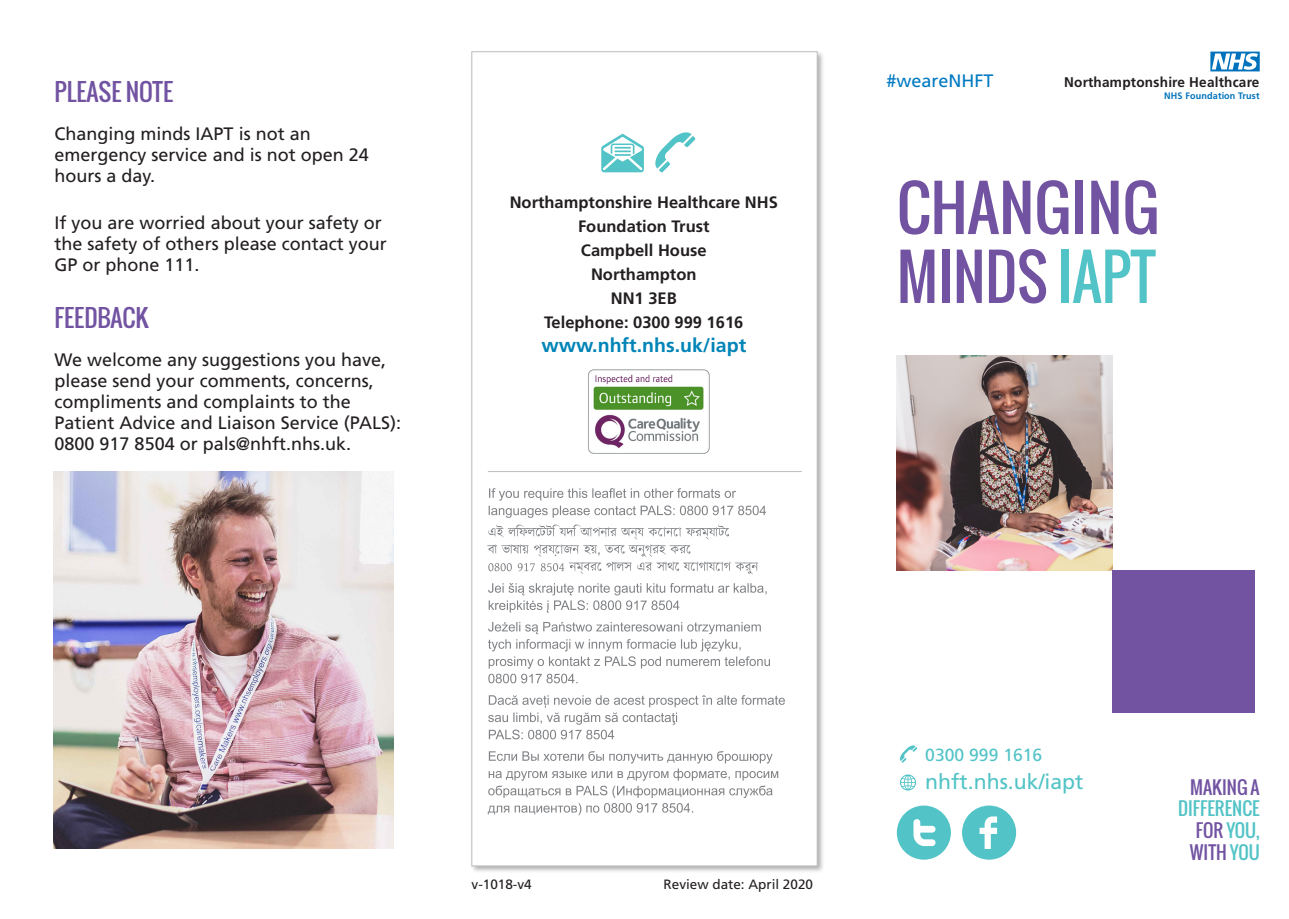
<style>
.page{position:relative;width:1289px;height:919px;background:#fff}
.page>*{position:absolute;margin:0;border:0;box-sizing:border-box;transform-origin:0 0}
.t1{font:60.9px "Oswald";color:#7153a2;scale:.94 1}
.t2{font:60.9px "Oswald";color:#7153a2}
.Paragraph_Style_1{font:24px "Oswald";color:#7153a2}
.t3{font:21.3px "Frutiger LT Std";color:#52c3c6}
.t4{font:700 19.5px "Frutiger LT Std";color:#0084b7}
.Paragraph_Style_2{font:18px/21px "Frutiger LT Std";color:#231f20}
.t5{font:18px/21.6px "Oswald";color:#52c3c6;text-align:right}
.t6{font:18px "Frutiger LT Std";color:#007ac2}
.t7{font:18px "Oswald";color:#7153a2}
.t8{font:17.55px "Frutiger LT Std";color:#52c3c6}
.t9{font:700 16.5px/24px "Frutiger LT Std";color:#231f20;text-align:center}
.t10{font:700 13.95px "Frutiger";color:#231f20}
.t11{font:13.5px "Frutiger LT Std";color:#231f20}
.t12{font:700 9.3px "Frutiger";color:#0072bc}
.s1{color:#52c3c6}
.s2{color:#7153a2}
</style>
<div class="page">
<img style="left:896px;top:355px;width:215px;height:215px">
<div style="left:1112px;top:570px;width:142px;height:142px;background:#7153a2"></div>
<svg style="left:896px;top:805px;width:54px;height:54px"></svg>
<svg style="left:962px;top:805px;width:54px;height:54px"></svg>
<svg style="left:900px;top:745px;width:17px;height:17px"></svg>
<svg style="left:900px;top:774px;width:16px;height:16px"></svg>
<div style="left:470px;top:50px;width:355px;height:823px;background:#231f20;opacity:.35"></div>
<div style="left:471px;top:52px;width:346px;height:814px;background:#fff;border:1px solid #bcbdc0"></div>
<svg style="left:655px;top:132px;width:40px;height:40px"></svg>
<svg style="left:601px;top:134px;width:43px;height:38px"></svg>
<svg style="left:488px;top:751px;width:290px;height:64px"></svg>
<svg style="left:488px;top:695px;width:297px;height:44px"></svg>
<svg style="left:488px;top:622px;width:282px;height:61px"></svg>
<svg style="left:488px;top:583px;width:278px;height:29px"></svg>
<svg style="left:487px;top:524px;width:271px;height:50px"></svg>
<svg style="left:488px;top:488px;width:278px;height:30px"></svg>
<hr style="left:488px;top:471px;width:313px;height:1px;background:#bcbdc0">
<svg style="left:1210px;top:52px;width:49px;height:19px"></svg>
<img style="left:54px;top:471px;width:340px;height:377px">
<img style="left:588px;top:369px;width:122px;height:85px">
<p class="Paragraph_Style_1" style="left:55px;top:73px;width:120px">PLEASE NOTE</p>
<p class="Paragraph_Style_2" style="left:55px;top:123px;width:316px">Changing minds IAPT is not an emergency service and is not open 24 hours a day.</p>
<p class="Paragraph_Style_2" style="left:55px;top:212px;width:334px">If you are worried about your safety or the safety of others please contact your<br>GP or phone 111.</p>
<p class="Paragraph_Style_1" style="left:55px;top:299px;width:95px">FEEDBACK</p>
<p class="Paragraph_Style_2" style="left:55px;top:349px;width:348px">We welcome any suggestions you have, please send your comments, concerns, compliments and complaints to the Patient Advice and Liaison Service (PALS):<br>0800 917 8504 or pals@nhft.nhs.uk.</p>
<p class="t9" style="left:509px;top:190px;width:270px">Northamptonshire Healthcare NHS<br>Foundation Trust</p>
<p class="t9" style="left:581px;top:238px;width:127px">Campbell House</p>
<p class="t9" style="left:591px;top:262px;width:107px">Northampton</p>
<p class="t9" style="left:610px;top:286px;width:68px">NN1 3EB</p>
<p class="t9" style="left:544px;top:310px;width:201px">Telephone: 0300 999 1616</p>
<p class="t4" style="left:541px;top:333px;width:206px">www.nhft.nhs.uk/iapt</p>
<p class="t6" style="left:886px;top:70px;width:109px">#weareNHFT</p>
<p class="t10" style="left:1063px;top:74px;width:197px">Northamptonshire Healthcare</p>
<p class="t12" style="left:1163px;top:90px;width:97px">NHS Foundation Trust</p>
<p class="t2" style="left:896px;top:162px;width:264px">CHANGING</p>
<p class="t1" style="left:896px;top:231px;width:277px">MINDS <span class="s1">IAPT</span></p>
<p class="t11" style="left:471px;top:876px;width:62px">v-1018-v4</p>
<p class="t11" style="left:663px;top:876px;width:151px">Review date: April 2020</p>
<p class="t8" style="left:925px;top:744px;width:119px">0300 999 1616</p>
<p class="t3" style="left:925px;top:769px;width:160px">nhft.nhs.uk/iapt</p>
<p class="t5" style="left:1178px;top:776px;width:83px"><span class="s2">MAKING A<br></span>DIFFERENCE<br><span class="s2">FOR</span> YOU,</p>
<p class="t7" style="left:1189px;top:838px;width:71px">WITH <span class="s1">YOU</span></p>
</div>
